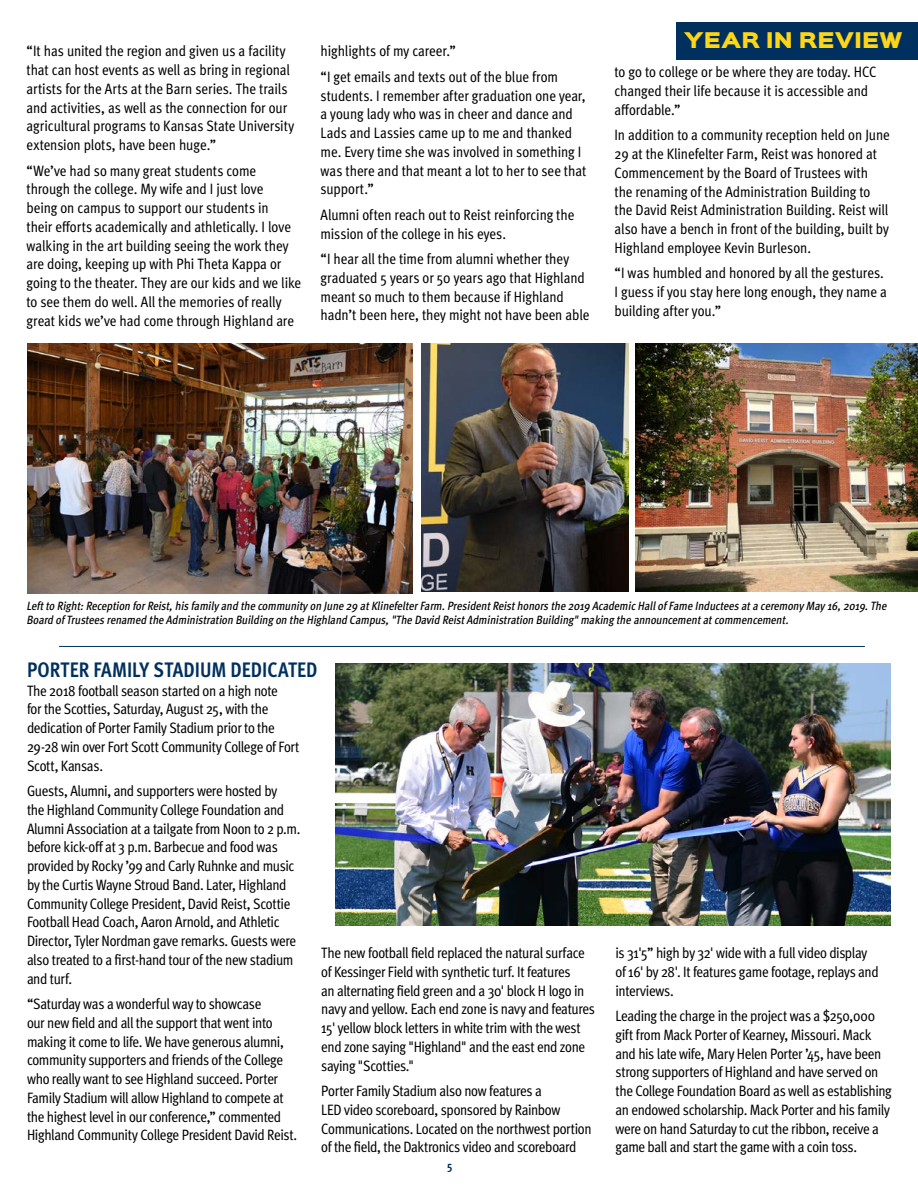
<style>
.page{position:relative;width:918px;height:1188px;background:#fff}
.page>*{position:absolute;margin:0;border:0;box-sizing:border-box;transform-origin:0 0}
.t1{font:700 condensed 21px "Meta Pro";color:#00305e}
.t2{font:19.5px "Sinkin Sans 900 X Black";color:#ffd615}
.t3{font:condensed 15px/18.8px "Meta Pro";letter-spacing:-.015em;color:#000}
.t4{font:italic 500 condensed 12px/14.4px "Meta Pro";color:#000}
.t5{font:700 condensed 12px "Meta Pro";color:#00305e}
</style>
<div class="page">
<div style="left:676px;top:22px;width:242px;height:37px;background:#00305e"></div>
<img style="left:27px;top:343px;width:386px;height:250px">
<img style="left:635px;top:343px;width:283px;height:248px">
<img style="left:421px;top:343px;width:208px;height:248px">
<img style="left:336px;top:663px;width:555px;height:262px">
<hr style="left:59px;top:646px;width:806px;height:1px;background:#00305e">
<p class="t3" style="left:27px;top:41px;width:261px">“It has united the region and given us a facility</p>
<p class="t3" style="left:27px;top:59px;width:269px">that can host events as well as bring in regional artists for the Arts at the Barn series. The trails and activities, as well as the connection for our agricultural programs to Kansas State University extension plots, have been huge.”</p>
<p class="t3" style="left:27px;top:160px;width:276px">“We’ve had so many great students come through the college. My wife and I just love<br>being on campus to support our students in<br>their efforts academically and athletically. I love walking in the art building seeing the work they are doing, keeping up with Phi Theta Kappa or going to the theater. They are our kids and we like to see them do well. All the memories of really great kids we’ve had come through Highland are</p>
<p class="t3" style="left:321px;top:37px;width:239px;line-height:25.5px">highlights of my career.”<br>“I get emails and texts out of the blue from</p>
<p class="t3" style="left:321px;top:85px;width:267px">students. I remember after graduation one year, a young lady who was in cheer and dance and Lads and Lassies came up to me and thanked me. Every time she was involved in something I was there and that meant a lot to her to see that support.”</p>
<p class="t3" style="left:321px;top:204px;width:255px">Alumni often reach out to Reist reinforcing the mission of the college in his eyes.</p>
<p class="t3" style="left:321px;top:248px;width:270px">“I hear all the time from alumni whether they graduated 5 years or 50 years ago that Highland meant so much to them because if Highland hadn’t been here, they might not have been able</p>
<h2 class="t2" style="left:684px;top:30px;width:221px">YEAR IN REVIEW</h2>
<p class="t3" style="left:615px;top:62px;width:263px">to go to college or be where they are today. HCC changed their life because it is accessible and affordable.”</p>
<p class="t3" style="left:615px;top:125px;width:277px">In addition to a community reception held on June 29 at the Klinefelter Farm, Reist was honored at Commencement by the Board of Trustees with the renaming of the Administration Building to the David Reist Administration Building. Reist will also have a bench in front of the building, built by Highland employee Kevin Burleson.</p>
<p class="t3" style="left:615px;top:263px;width:274px">“I was humbled and honored by all the gestures.<br>I guess if you stay here long enough, they name a building after you.”</p>
<p class="t4" style="left:27px;top:598px;width:864px">Leftto Right:Reception forReist,hisfamily and the community on June 29 atKlinefelterFarm.PresidentReisthonorsthe 2019 AcademicHallofFame Inducteesata ceremony May 16,2019.The<br>Board ofTrusteesrenamed the Administration Building on the Highland Campus,"The David ReistAdministration Building"making the announcementatcommencement.</p>
<h1 class="t1" style="left:27px;top:653px;width:292px">PORTER FAMILY STADIUM DEDICATED</h1>
<p class="t3" style="left:27px;top:680px;width:274px">The 2018 football season started on a high note<br>for the Scotties, Saturday, August 25, with the dedication of Porter Family Stadium prior to the 29-28 win over Fort Scott Community College of Fort Scott, Kansas.</p>
<p class="t3" style="left:27px;top:780px;width:275px">Guests, Alumni, and supporters were hosted by<br>the Highland Community College Foundation and Alumni Association at a tailgate from Noon to 2 p.m. before kick-off at 3 p.m. Barbecue and food was provided by Rocky ’99 and Carly Ruhnke and music by the Curtis Wayne Stroud Band. Later, Highland Community College President, David Reist, Scottie Football Head Coach, Aaron Arnold, and Athletic Director, Tyler Nordman gave remarks. Guests were also treated to a first-hand tour of the new stadium and turf.</p>
<p class="t3" style="left:27px;top:993px;width:272px">“Saturday was a wonderful way to showcase<br>our new field and all the support that went into making it come to life. We have generous alumni, community supporters and friends of the College who really want to see Highland succeed. Porter Family Stadium will allow Highland to compete at the highest level in our conference,” commented Highland Community College President David Reist.</p>
<p class="t3" style="left:321px;top:942px;width:275px">The new football field replaced the natural surface of Kessinger Field with synthetic turf. It features<br>an alternating field green and a 30' block H logo in navy and yellow. Each end zone is navy and features 15' yellow block letters in white trim with the west end zone saying "Highland" and the east end zone saying "Scotties."</p>
<p class="t3" style="left:321px;top:1080px;width:272px">Porter Family Stadium also now features a<br>LED video scoreboard, sponsored by Rainbow Communications. Located on the northwest portion of the field, the Daktronics video and scoreboard</p>
<p class="t3" style="left:616px;top:942px;width:265px">is 31'5” high by 32' wide with a full video display of 16' by 28'. It features game footage, replays and interviews.</p>
<p class="t3" style="left:616px;top:1005px;width:278px">Leading the charge in the project was a $250,000 gift from Mack Porter of Kearney, Missouri. Mack and his late wife, Mary Helen Porter ’45, have been strong supporters of Highland and have served on the College Foundation Board as well as establishing an endowed scholarship. Mack Porter and his family were on hand Saturday to cut the ribbon, receive a game ball and start the game with a coin toss.</p>
<p class="t5" style="left:447px;top:1157px;width:7px">5</p>
</div>
